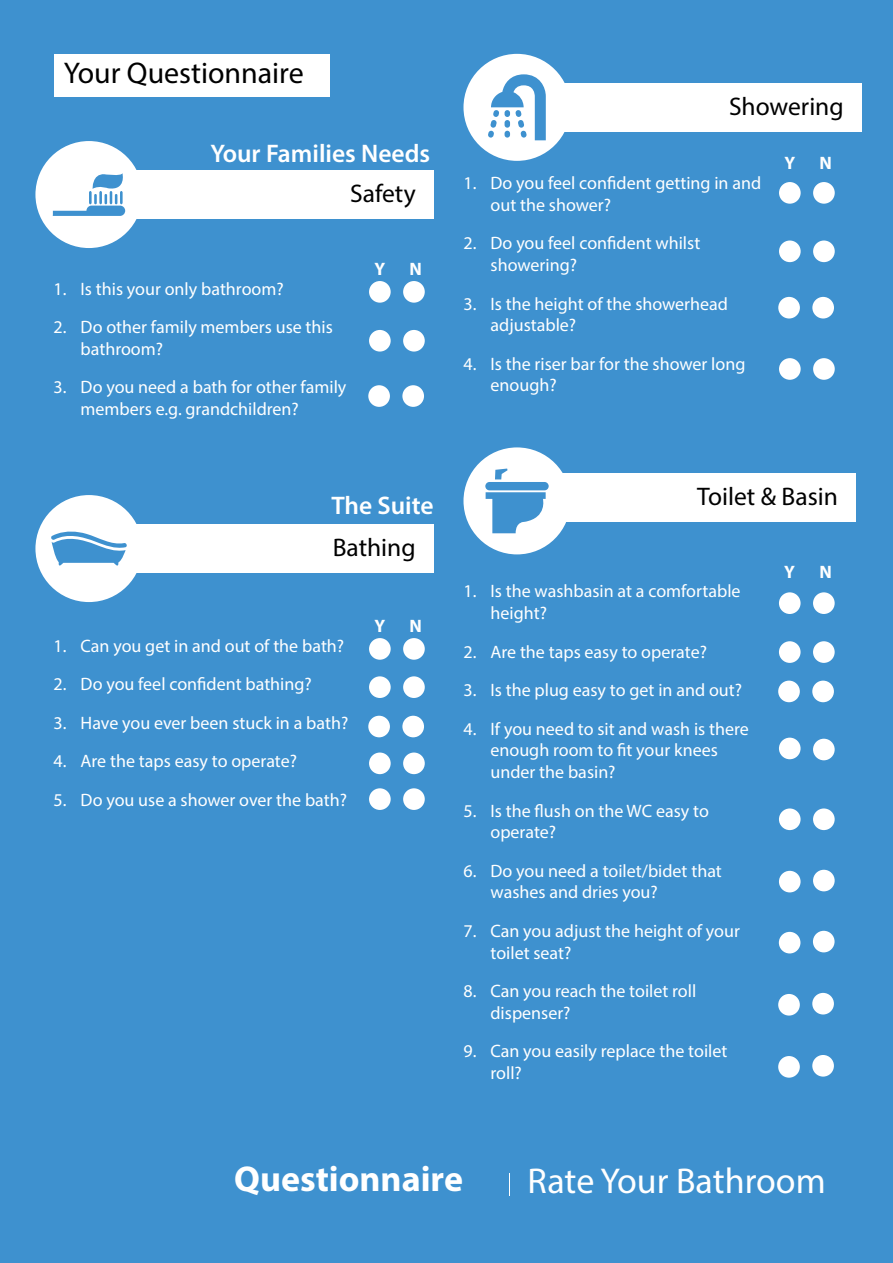
<style>
.page{position:relative;width:893px;height:1263px;background:#3e91cf}
.page>*{position:absolute;margin:0;border:0;box-sizing:border-box;transform-origin:0 0}
.t1{font:36px "Myriad Pro";color:#fff}
.t2{font:700 36px "Myriad Pro";color:#fff}
.t3{font:30px "Myriad Pro";color:#000}
.t4{font:25.5px "Myriad Pro";color:#000}
.t5{font:600 25.5px "Myriad Pro";color:#fff}
.t6{font:18px/21.6px "Myriad Pro";color:#fff}
.t7{font:700 18px "Myriad Pro";color:#fff}
</style>
<div class="page">
<div style="left:132px;top:170px;width:302px;height:49px;background:#fff"></div>
<div style="left:54px;top:54px;width:276px;height:43px;background:#fff"></div>
<svg style="left:35px;top:141px;width:102px;height:107px"></svg>
<div style="left:369px;top:281px;width:22px;height:22px;background:#fff;border-radius:50%"></div>
<div style="left:403px;top:281px;width:22px;height:22px;background:#fff;border-radius:50%"></div>
<div style="left:369px;top:330px;width:22px;height:22px;background:#fff;border-radius:50%"></div>
<div style="left:403px;top:330px;width:22px;height:22px;background:#fff;border-radius:50%"></div>
<div style="left:368px;top:385px;width:22px;height:22px;background:#fff;border-radius:50%"></div>
<div style="left:402px;top:385px;width:22px;height:22px;background:#fff;border-radius:50%"></div>
<div style="left:779px;top:592px;width:22px;height:22px;background:#fff;border-radius:50%"></div>
<div style="left:813px;top:592px;width:22px;height:22px;background:#fff;border-radius:50%"></div>
<div style="left:779px;top:641px;width:22px;height:22px;background:#fff;border-radius:50%"></div>
<div style="left:813px;top:641px;width:22px;height:22px;background:#fff;border-radius:50%"></div>
<div style="left:778px;top:681px;width:22px;height:21px;background:#fff;border-radius:50%"></div>
<div style="left:812px;top:681px;width:22px;height:21px;background:#fff;border-radius:50%"></div>
<div style="left:779px;top:738px;width:22px;height:21px;background:#fff;border-radius:50%"></div>
<div style="left:813px;top:739px;width:22px;height:21px;background:#fff;border-radius:50%"></div>
<div style="left:779px;top:808px;width:22px;height:22px;background:#fff;border-radius:50%"></div>
<div style="left:813px;top:808px;width:22px;height:22px;background:#fff;border-radius:50%"></div>
<div style="left:779px;top:871px;width:22px;height:21px;background:#fff;border-radius:50%"></div>
<div style="left:813px;top:870px;width:22px;height:21px;background:#fff;border-radius:50%"></div>
<div style="left:779px;top:932px;width:21px;height:21px;background:#fff;border-radius:50%"></div>
<div style="left:813px;top:931px;width:21px;height:21px;background:#fff;border-radius:50%"></div>
<svg style="left:35px;top:495px;width:102px;height:107px"></svg>
<div style="left:132px;top:524px;width:302px;height:49px;background:#fff"></div>
<svg style="left:463px;top:54px;width:107px;height:107px"></svg>
<div style="left:560px;top:83px;width:302px;height:48px;background:#fff"></div>
<svg style="left:463px;top:447px;width:107px;height:107px"></svg>
<div style="left:554px;top:474px;width:302px;height:48px;background:#fff"></div>
<div style="left:369px;top:638px;width:22px;height:22px;background:#fff;border-radius:50%"></div>
<div style="left:403px;top:638px;width:22px;height:22px;background:#fff;border-radius:50%"></div>
<div style="left:369px;top:676px;width:22px;height:22px;background:#fff;border-radius:50%"></div>
<div style="left:403px;top:676px;width:22px;height:22px;background:#fff;border-radius:50%"></div>
<div style="left:368px;top:716px;width:22px;height:21px;background:#fff;border-radius:50%"></div>
<div style="left:402px;top:716px;width:22px;height:21px;background:#fff;border-radius:50%"></div>
<div style="left:369px;top:752px;width:22px;height:22px;background:#fff;border-radius:50%"></div>
<div style="left:403px;top:752px;width:22px;height:22px;background:#fff;border-radius:50%"></div>
<div style="left:369px;top:788px;width:22px;height:22px;background:#fff;border-radius:50%"></div>
<div style="left:403px;top:788px;width:22px;height:22px;background:#fff;border-radius:50%"></div>
<div style="left:779px;top:182px;width:22px;height:22px;background:#fff;border-radius:50%"></div>
<div style="left:813px;top:182px;width:22px;height:22px;background:#fff;border-radius:50%"></div>
<div style="left:779px;top:240px;width:22px;height:22px;background:#fff;border-radius:50%"></div>
<div style="left:813px;top:240px;width:22px;height:22px;background:#fff;border-radius:50%"></div>
<div style="left:778px;top:297px;width:22px;height:21px;background:#fff;border-radius:50%"></div>
<div style="left:812px;top:297px;width:22px;height:21px;background:#fff;border-radius:50%"></div>
<div style="left:779px;top:358px;width:22px;height:22px;background:#fff;border-radius:50%"></div>
<div style="left:813px;top:358px;width:22px;height:22px;background:#fff;border-radius:50%"></div>
<div style="left:778px;top:994px;width:22px;height:21px;background:#fff;border-radius:50%"></div>
<div style="left:812px;top:993px;width:22px;height:21px;background:#fff;border-radius:50%"></div>
<div style="left:778px;top:1056px;width:22px;height:22px;background:#fff;border-radius:50%"></div>
<div style="left:812px;top:1055px;width:22px;height:21px;background:#fff;border-radius:50%"></div>
<h2 class="t3" style="left:64px;top:54px;width:242px">Your Questionnaire</h2>
<h3 class="t5" style="left:210px;top:137px;width:221px">Your Families Needs</h3>
<h3 class="t4" style="left:350px;top:178px;width:67px">Safety</h3>
<p class="t6" style="left:54px;top:277px;width:232px">1. Is this your only bathroom?</p>
<p class="t6" style="left:81px;top:316px;width:254px;text-indent:-27px">2. Do other family members use this bathroom?</p>
<p class="t6" style="left:81px;top:376px;width:267px;text-indent:-27px">3. Do you need a bath for other family members e.g. grandchildren?</p>
<p class="t7" style="left:374px;top:257px;width:12px">Y</p>
<p class="t7" style="left:409px;top:257px;width:14px">N</p>
<h3 class="t5" style="left:331px;top:489px;width:104px">The Suite</h3>
<h3 class="t4" style="left:333px;top:532px;width:84px">Bathing</h3>
<p class="t6" style="left:54px;top:634px;width:292px">1. Can you get in and out of the bath?</p>
<p class="t6" style="left:54px;top:673px;width:260px">2. Do you feel confident bathing?</p>
<p class="t6" style="left:54px;top:712px;width:296px">3. Have you ever been stuck in a bath?</p>
<p class="t6" style="left:54px;top:750px;width:245px">4. Are the taps easy to operate?</p>
<p class="t6" style="left:54px;top:789px;width:295px">5. Do you use a shower over the bath?</p>
<p class="t7" style="left:374px;top:614px;width:12px">Y</p>
<p class="t7" style="left:409px;top:614px;width:14px">N</p>
<h3 class="t4" style="left:729px;top:90px;width:116px">Showering</h3>
<p class="t6" style="left:491px;top:172px;width:272px;text-indent:-27px">1. Do you feel confident getting in and out the shower?</p>
<p class="t6" style="left:491px;top:232px;width:211px;text-indent:-27px">2. Do you feel confident whilst showering?</p>
<p class="t6" style="left:491px;top:292px;width:239px;text-indent:-27px">3. Is the height of the showerhead adjustable?</p>
<p class="t6" style="left:491px;top:353px;width:256px;text-indent:-27px">4. Is the riser bar for the shower long enough?</p>
<p class="t7" style="left:784px;top:151px;width:12px">Y</p>
<p class="t7" style="left:819px;top:151px;width:14px">N</p>
<h3 class="t4" style="left:697px;top:481px;width:142px">Toilet &amp; Basin</h3>
<p class="t6" style="left:490px;top:580px;width:252px;text-indent:-27px">1. Is the washbasin at a comfortable height?</p>
<p class="t6" style="left:463px;top:640px;width:245px">2. Are the taps easy to operate?</p>
<p class="t6" style="left:463px;top:679px;width:280px">3. Is the plug easy to get in and out?</p>
<p class="t6" style="left:490px;top:718px;width:260px;text-indent:-27px">4. If you need to sit and wash is there enough room to fit your knees under the basin?</p>
<p class="t6" style="left:490px;top:799px;width:220px;text-indent:-27px">5. Is the flush on the WC easy to operate?</p>
<p class="t6" style="left:490px;top:860px;width:233px;text-indent:-27px">6. Do you need a toilet/bidet that washes and dries you?</p>
<p class="t6" style="left:490px;top:920px;width:251px;text-indent:-27px">7. Can you adjust the height of your toilet seat?</p>
<p class="t6" style="left:490px;top:980px;width:207px;text-indent:-27px">8. Can you reach the toilet roll dispenser?</p>
<p class="t6" style="left:490px;top:1040px;width:238px;text-indent:-27px">9. Can you easily replace the toilet roll?</p>
<p class="t7" style="left:784px;top:560px;width:12px">Y</p>
<p class="t7" style="left:819px;top:560px;width:14px">N</p>
<h1 class="t2" style="left:234px;top:1155px;width:230px">Questionnaire</h1>
<h1 class="t1" style="left:528px;top:1159px;width:300px">Rate Your Bathroom</h1>
</div>
